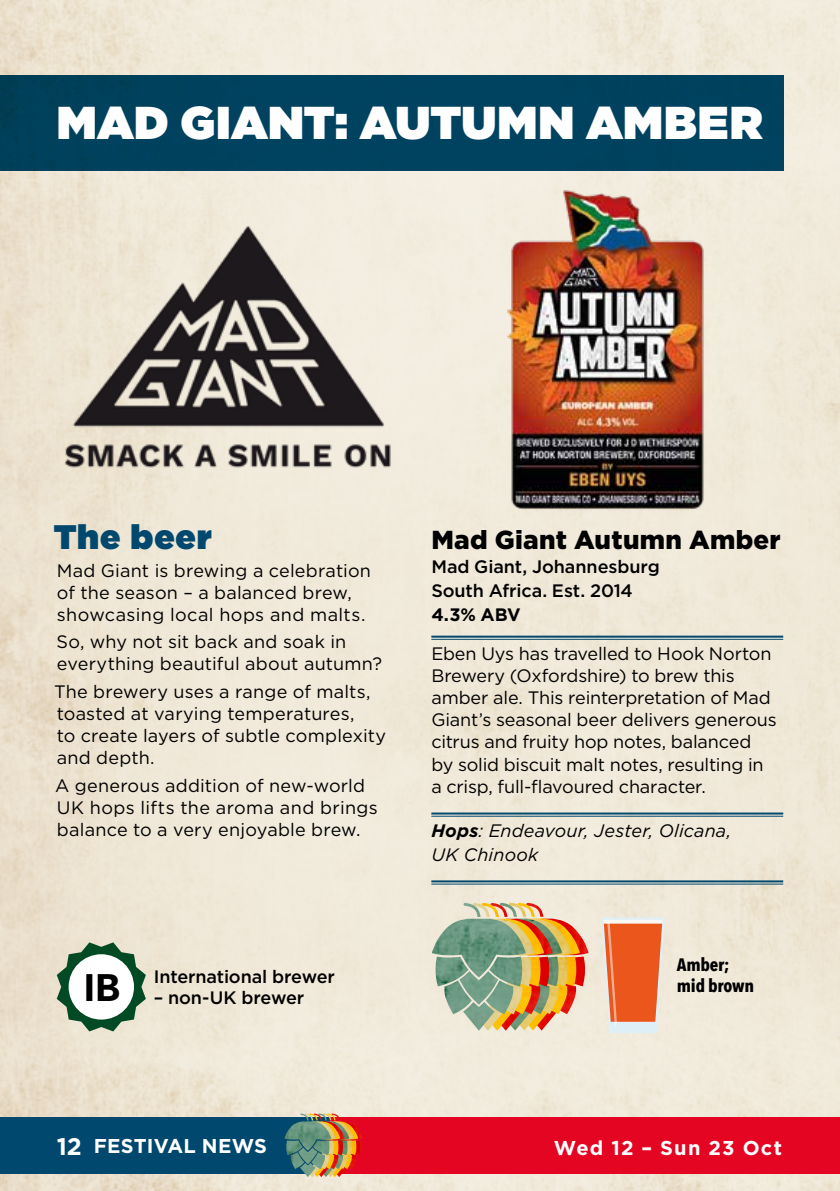
<style>
.page{position:relative;width:840px;height:1191px;background:#fff}
.page>*{position:absolute;margin:0;border:0;box-sizing:border-box;transform-origin:0 0}
.t1{font:900 46px "Gotham HTF";letter-spacing:.005em;color:#fff}
.t2{font:900 38.2px "Avenir";color:#000}
.t3{font:900 34px "Gotham HTF";letter-spacing:.025em;color:#00486d}
.t4{font:900 26px "Gotham";letter-spacing:.01em;color:#000}
.t5{font:700 20px "Gotham";letter-spacing:.02em;color:#fff}
.t6{font:700 20px "Gotham";letter-spacing:.065em;color:#fff}
.t7{font:18px/22px "Gotham";color:#000}
.t8{font:500 18px/24px "Gotham";letter-spacing:-.005em;color:#000}
.t9{font:italic 18px/24px "Gotham";letter-spacing:.01em;color:#000}
.t10{font:700 18px/21px "Avenir Next Condensed";letter-spacing:-.01em;color:#000}
.t11{font:700 18px "Gotham";color:#000}
.s1{font-weight:700}
.s2{font-size:24px}
</style>
<div class="page">
<img style="left:0;top:0;width:840px;height:1191px">
<div style="left:0;top:1117px;width:331px;height:57px;background:#00486d"></div>
<div style="left:330px;top:1117px;width:509px;height:57px;background:#e30522"></div>
<img style="left:284px;top:1113px;width:78px;height:64px">
<hr style="left:839px;top:1117px;width:1px;height:57px;background:#00486d">
<div style="left:0;top:75px;width:782px;height:95px;background:#00425f"></div>
<hr style="left:839px;top:0;width:1px;height:504px;background:#d0d0d0">
<img style="left:500px;top:188px;width:214px;height:322px">
<img style="left:57px;top:219px;width:351px;height:265px">
<hr style="left:431px;top:635px;width:351px;height:2px;background:#00486d">
<hr style="left:431px;top:639px;width:351px;height:1px;background:#00486d">
<hr style="left:431px;top:812px;width:351px;height:2px;background:#00486d">
<hr style="left:431px;top:816px;width:351px;height:1px;background:#00486d">
<hr style="left:431px;top:880px;width:351px;height:2px;background:#00486d">
<hr style="left:431px;top:883px;width:351px;height:1px;background:#00486d">
<svg style="left:601px;top:917px;width:63px;height:116px;background:#e9875f"></svg>
<svg style="left:431px;top:902px;width:157px;height:128px;background:#b9aa80"></svg>
<svg style="left:57px;top:942px;width:89px;height:89px;background:#739478"></svg>
<div style="left:69px;top:954px;width:65px;height:65px;background:#fff;border-radius:50%"></div>
<h1 class="t1" style="left:57px;top:96px;width:707px">MAD GIANT: AUTUMN AMBER</h1>
<h3 class="t3" style="left:54px;top:517px;width:159px">The beer</h3>
<p class="t7" style="left:57px;top:559px;width:315px">Mad Giant is brewing a celebration of the season – a balanced brew, showcasing local hops and malts.</p>
<p class="t7" style="left:56px;top:630px;width:327px">So, why not sit back and soak in everything beautiful about autumn?</p>
<p class="t7" style="left:54px;top:680px;width:333px">The brewery uses a range of malts, toasted at varying temperatures,<br>to create layers of subtle complexity and depth.</p>
<p class="t7" style="left:55px;top:774px;width:324px">A generous addition of new-world<br>UK hops lifts the aroma and brings balance to a very enjoyable brew.</p>
<h2 class="t2" style="left:84px;top:955px;width:38px">IB</h2>
<p class="t8" style="left:154px;top:964px;width:183px">International brewer</p>
<p class="t8" style="left:154px;top:985px;width:152px">– non-UK brewer</p>
<h3 class="t4" style="left:431px;top:522px;width:350px">Mad Giant Autumn Amber</h3>
<p class="t8" style="left:431px;top:555px;width:230px">Mad Giant, Johannesburg<br>South Africa. Est. 2014</p>
<p class="t11" style="left:431px;top:603px;width:91px">4.3% ABV</p>
<p class="t7" style="left:431px;top:642px;width:347px">Eben Uys has travelled to Hook Norton Brewery (Oxfordshire) to brew this amber ale. This reinterpretation of Mad Giant’s seasonal beer delivers generous citrus and fruity hop notes, balanced by solid biscuit malt notes, resulting in a crisp, full-flavoured character.</p>
<p class="t9" style="left:431px;top:817px;width:301px"><span class="s1">Hops</span>: Endeavour, Jester, Olicana,<br>UK Chinook</p>
<p class="t10" style="left:676px;top:954px;width:79px">Amber; mid brown</p>
<p class="t5" style="left:57px;top:1133px;width:211px"><span class="s2">12</span> FESTIVAL NEWS</p>
<p class="t6" style="left:553px;top:1134px;width:230px">Wed 12 – Sun 23 Oct</p>
</div>
